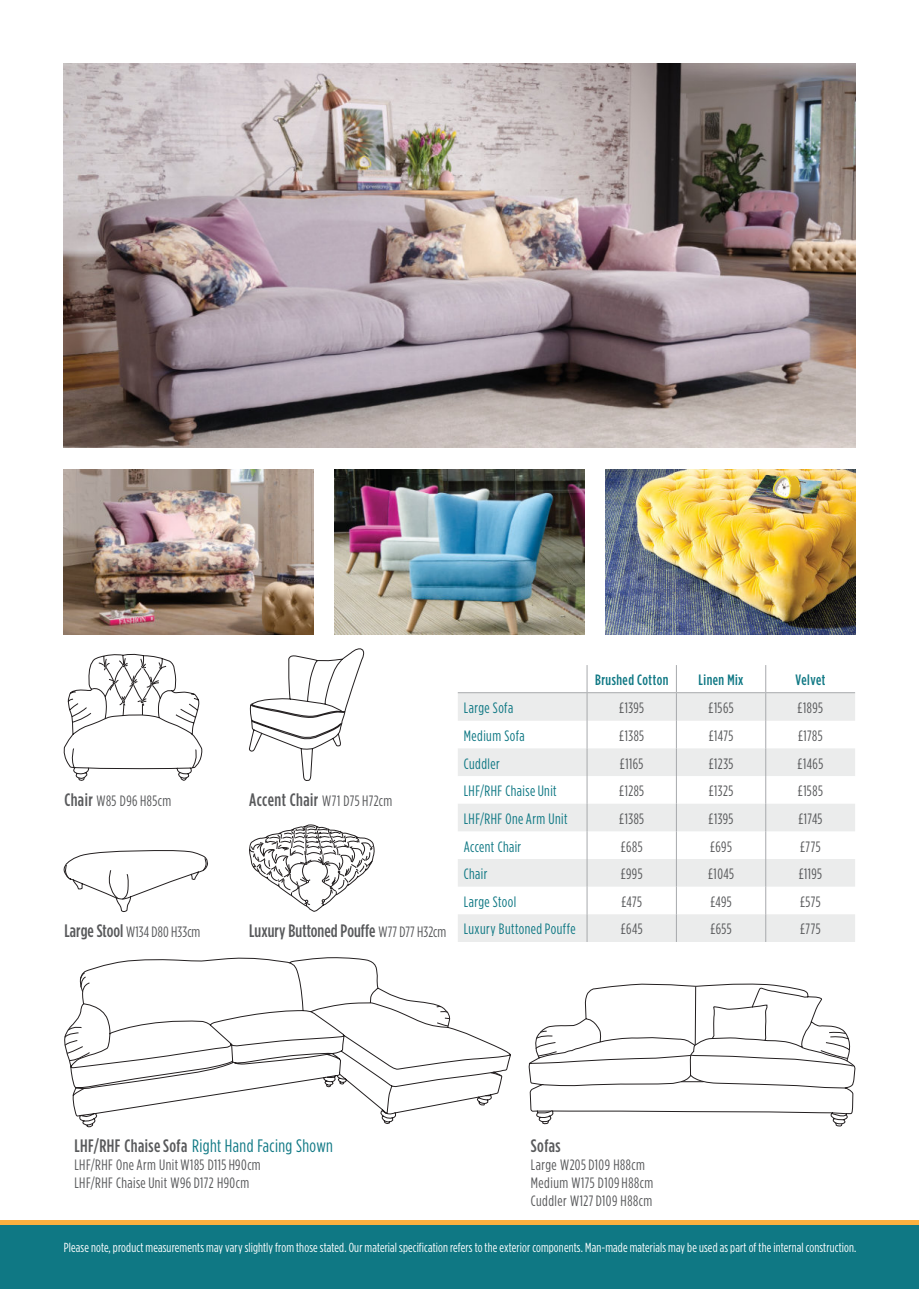
<style>
.page{position:relative;width:919px;height:1289px;background:#fff}
.page>*{position:absolute;margin:0;border:0;box-sizing:border-box;transform-origin:0 0}
.t1{font:500 18px "Gotham Condensed";letter-spacing:.01em;color:#58595b}
.t2{font:18px "Gotham Condensed";letter-spacing:.02em;color:#0f7884}
.t3{font:15px/18px "Gotham Condensed";letter-spacing:.03em;color:#58595b}
.t4{font:15px "Gotham Condensed";letter-spacing:.03em;color:#0f7884}
.t5{font:500 15px "Gotham Condensed";letter-spacing:.035em;color:#0f7884}
.t6{font:15px "Gotham Condensed";letter-spacing:.01em;color:#58595b}
.t7{font:13.2px "Gotham Condensed";letter-spacing:.01em;color:#fff}
.s1{font-weight:500;font-size:18px}
.s2{font-weight:400;font-size:15px}
.s3{font-weight:500;color:#58595b}
</style>
<div class="page">
<div style="left:0;top:1220px;width:918px;height:68px;background:#fbb03f"></div>
<div style="left:0;top:1225px;width:918px;height:63px;background:#0f7884"></div>
<img style="left:64px;top:64px;width:791px;height:384px">
<img style="left:605px;top:469px;width:250px;height:165px">
<img style="left:334px;top:469px;width:250px;height:166px">
<img style="left:64px;top:469px;width:249px;height:166px">
<svg style="left:63px;top:653px;width:139px;height:128px"></svg>
<svg style="left:249px;top:824px;width:126px;height:87px"></svg>
<svg style="left:63px;top:850px;width:145px;height:62px"></svg>
<svg style="left:458px;top:693px;width:397px;height:248px;fill:#ebecec"></svg>
<svg style="left:586px;top:665px;width:1px;height:276px"></svg>
<svg style="left:676px;top:665px;width:1px;height:276px"></svg>
<svg style="left:765px;top:665px;width:1px;height:276px"></svg>
<hr style="left:458px;top:692px;width:129px;height:1px;background:#a7a9ac">
<hr style="left:587px;top:692px;width:89px;height:1px;background:#a7a9ac">
<hr style="left:676px;top:692px;width:89px;height:1px;background:#a7a9ac">
<hr style="left:765px;top:692px;width:90px;height:1px;background:#a7a9ac">
<svg style="left:528px;top:983px;width:327px;height:144px"></svg>
<svg style="left:249px;top:648px;width:115px;height:133px"></svg>
<svg style="left:69px;top:957px;width:442px;height:171px"></svg>
<svg style="left:64px;top:971px;width:386px;height:90px"></svg>
<svg style="left:490px;top:1071px;width:12px;height:5px"></svg>
<p class="t3" style="left:64px;top:792px;width:108px"><span class="s1">Chair</span> W85 D96 H85cm</p>
<p class="t1" style="left:249px;top:792px;width:144px">Accent Chair <span class="s2">W71 D75 H72cm</span></p>
<p class="t6" style="left:64px;top:925px;width:137px"><span class="s1">LargeStool</span> W134 D80 H33cm</p>
<p class="t1" style="left:249px;top:923px;width:198px">Luxury Buttoned Pouffe <span class="s2">W77 D77 H32cm</span></p>
<p class="t5" style="left:595px;top:673px;width:75px">Brushed Cotton</p>
<p class="t5" style="left:698px;top:673px;width:46px">Linen Mix</p>
<p class="t5" style="left:795px;top:673px;width:31px">Velvet</p>
<p class="t4" style="left:464px;top:701px;width:51px">Large Sofa</p>
<p class="t3" style="left:619px;top:699px;width:26px">£1395</p>
<p class="t3" style="left:708px;top:699px;width:27px">£1565</p>
<p class="t3" style="left:797px;top:699px;width:27px">£1895</p>
<p class="t4" style="left:464px;top:729px;width:62px">Medium Sofa</p>
<p class="t3" style="left:619px;top:727px;width:26px">£1385</p>
<p class="t3" style="left:708px;top:727px;width:26px">£1475</p>
<p class="t3" style="left:798px;top:727px;width:26px">£1785</p>
<p class="t4" style="left:464px;top:756px;width:37px">Cuddler</p>
<p class="t3" style="left:620px;top:755px;width:25px">£1165</p>
<p class="t3" style="left:708px;top:755px;width:26px">£1235</p>
<p class="t3" style="left:797px;top:755px;width:27px">£1465</p>
<p class="t4" style="left:464px;top:784px;width:94px">LHF/RHF Chaise Unit</p>
<p class="t3" style="left:619px;top:782px;width:26px">£1285</p>
<p class="t3" style="left:708px;top:782px;width:26px">£1325</p>
<p class="t3" style="left:797px;top:782px;width:27px">£1585</p>
<p class="t4" style="left:464px;top:811px;width:105px">LHF/RHF One Arm Unit</p>
<p class="t3" style="left:619px;top:810px;width:26px">£1385</p>
<p class="t3" style="left:708px;top:810px;width:26px">£1395</p>
<p class="t3" style="left:798px;top:810px;width:26px">£1745</p>
<p class="t4" style="left:464px;top:839px;width:59px">Accent Chair</p>
<p class="t3" style="left:620px;top:838px;width:23px">£685</p>
<p class="t3" style="left:710px;top:838px;width:23px">£695</p>
<p class="t3" style="left:800px;top:838px;width:22px">£775</p>
<p class="t4" style="left:464px;top:867px;width:25px">Chair</p>
<p class="t3" style="left:620px;top:865px;width:24px">£995</p>
<p class="t3" style="left:708px;top:865px;width:27px">£1045</p>
<p class="t3" style="left:798px;top:865px;width:25px">£1195</p>
<p class="t4" style="left:464px;top:894px;width:54px">Large Stool</p>
<p class="t3" style="left:621px;top:893px;width:22px">£475</p>
<p class="t3" style="left:710px;top:893px;width:23px">£495</p>
<p class="t3" style="left:800px;top:893px;width:22px">£575</p>
<p class="t4" style="left:464px;top:922px;width:113px">Luxury ButtonedPouffe</p>
<p class="t3" style="left:620px;top:920px;width:23px">£645</p>
<p class="t3" style="left:710px;top:920px;width:23px">£655</p>
<p class="t3" style="left:800px;top:920px;width:22px">£775</p>
<p class="t2" style="left:74px;top:1137px;width:260px"><span class="s3">LHF/RHF ChaiseSofa</span> Right Hand Facing Shown</p>
<p class="t3" style="left:74px;top:1156px;width:188px">LHF/RHF One Arm Unit W185 D115 H90cm<br>LHF/RHF Chaise Unit W96 D172 H90cm</p>
<p class="t1" style="left:531px;top:1137px;width:31px">Sofas</p>
<p class="t3" style="left:531px;top:1156px;width:124px">Large W205 D109 H88cm<br>Medium W175 D109H88cm<br>Cuddler W127 D109 H88cm</p>
<p class="t7" style="left:64px;top:1241px;width:794px">Pleasenote,product measurements mayvaryslightlyfrom thosestated. Our material specification refers totheexterior components. Man-made materials maybeusedaspart of theinternal construction.</p>
</div>
